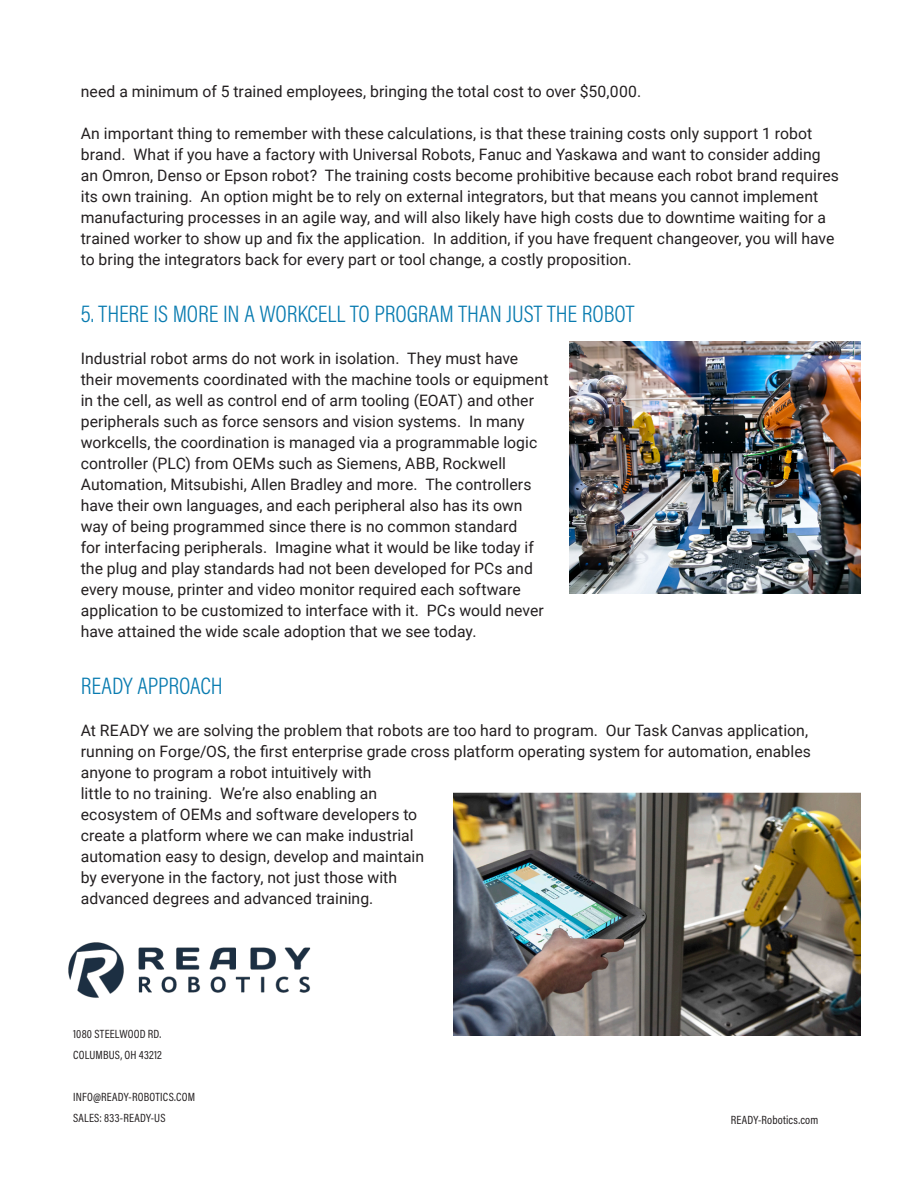
<style>
.page{position:relative;width:918px;height:1188px;background:#fff}
.page>*{position:absolute;margin:0;border:0;box-sizing:border-box;transform-origin:0 0}
.Sub_Title_Style_Blue{font:300 24px "Acumin Pro Cond";letter-spacing:-.005em;color:#087bb0}
.Copy_Style_-_sans{font:15.75px/21px "Roboto";letter-spacing:.005em;color:#231f20}
.Copy_Style_-_sans-2{font:12px "Acumin Pro Cond";letter-spacing:.015em;color:#231f20}
</style>
<div class="page">
<img style="left:68px;top:942px;width:243px;height:56px">
<img style="left:453px;top:794px;width:408px;height:242px">
<div style="left:448px;top:790px;width:432px;height:252px;border:3px solid #fff"></div>
<img style="left:569px;top:342px;width:292px;height:252px">
<p class="Copy_Style_-_sans" style="left:81px;top:81px;width:562px">need a minimum of 5 trained employees, bringing the total cost to over $50,000.</p>
<p class="Copy_Style_-_sans" style="left:81px;top:123px;width:760px">An important thing to remember with these calculations, is that these training costs only support 1 robot brand. What if you have a factory with Universal Robots, Fanuc and Yaskawa and want to consider adding an Omron, Denso or Epson robot? The training costs become prohibitive because each robot brand requires its own training. An option might be to rely on external integrators, but that means you cannot implement manufacturing processes in an agile way, and will also likely have high costs due to downtime waiting for a trained worker to show up and fix the application. In addition, if you have frequent changeover, you will have to bring the integrators back for every part or tool change, a costly proposition.</p>
<p class="Sub_Title_Style_Blue" style="left:81px;top:299px;width:555px">5. THERE IS MORE IN A WORKCELL TO PROGRAM THAN JUST THE ROBOT</p>
<p class="Copy_Style_-_sans" style="left:81px;top:348px;width:469px">Industrial robot arms do not work in isolation. They must have their movements coordinated with the machine tools or equipment in the cell, as well as control end of arm tooling (EOAT) and other peripherals such as force sensors and vision systems. In many workcells, the coordination is managed via a programmable logic controller (PLC) from OEMs such as Siemens, ABB, Rockwell Automation, Mitsubishi, Allen Bradley and more. The controllers have their own languages, and each peripheral also has its own way of being programmed since there is no common standard<br>for interfacing peripherals. Imagine what it would be like today if the plug and play standards had not been developed for PCs and every mouse, printer and video monitor required each software application to be customized to interface with it. PCs would never have attained the wide scale adoption that we see today.</p>
<p class="Sub_Title_Style_Blue" style="left:81px;top:671px;width:143px">READY APPROACH</p>
<p class="Copy_Style_-_sans" style="left:81px;top:720px;width:732px">At READY we are solving the problem that robots are too hard to program. Our Task Canvas application, running on Forge/OS, the first enterprise grade cross platform operating system for automation, enables anyone to program a robot intuitively with<br>little to no training. We’re also enabling an<br>ecosystem of OEMs and software developers to<br>create a platform where we can make industrial<br>automation easy to design, develop and maintain<br>by everyone in the factory, not just those with<br>advanced degrees and advanced training.</p>
<p class="Copy_Style_-_sans-2" style="left:73px;top:1026px;width:90px">1080 STEELWOOD RD.</p>
<p class="Copy_Style_-_sans-2" style="left:73px;top:1047px;width:90px">COLUMBUS, OH 43212</p>
<p class="Copy_Style_-_sans-2" style="left:73px;top:1089px;width:123px">INFO@READY-ROBOTICS.COM</p>
<p class="Copy_Style_-_sans-2" style="left:73px;top:1110px;width:94px">SALES: 833-READY-US</p>
<p class="Copy_Style_-_sans-2" style="left:731px;top:1112px;width:89px">READY-Robotics.com</p>
</div>
